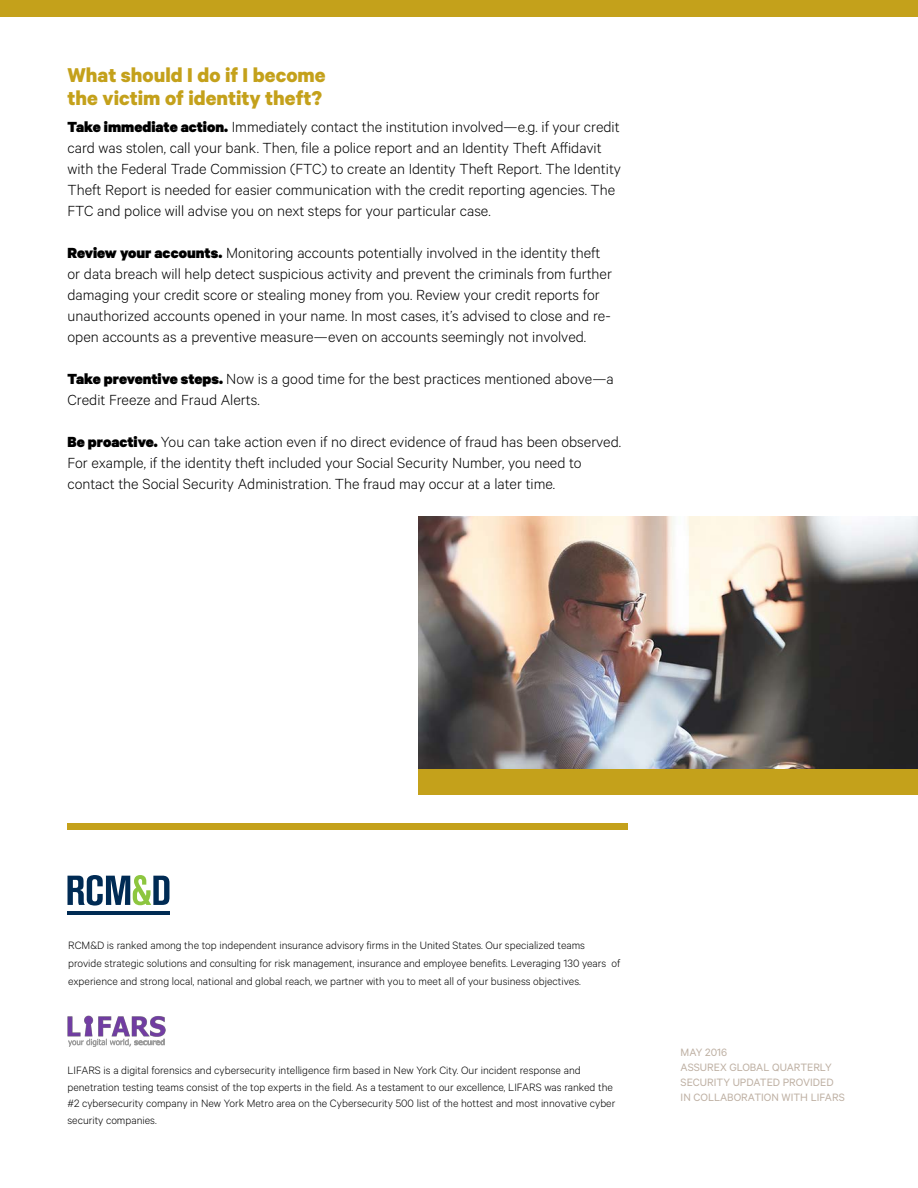
<style>
.page{position:relative;width:918px;height:1188px;background:#fff}
.page>*{position:absolute;margin:0;border:0;box-sizing:border-box;transform-origin:0 0}
.t1{font:700 22.5px/22.5px "Calibre";color:#c4a11b}
.t2{font:300 16.5px/21px "Calibre";color:#000}
.t3{font:300 12px/16.5px "Calibre";color:#000}
.t4{font:12px/15px "Calibre";color:#beb0a3}
.s1{font-weight:900}
</style>
<div class="page">
<div style="left:0;top:0;width:918px;height:17px;background:#c4a11b"></div>
<div style="left:68px;top:823px;width:560px;height:6px;background:#c4a11b"></div>
<img style="left:68px;top:1015px;width:98px;height:31px">
<img style="left:419px;top:517px;width:499px;height:253px">
<div style="left:419px;top:770px;width:499px;height:25px;background:#c4a11b"></div>
<svg style="left:68px;top:875px;width:101px;height:31px"></svg>
<hr style="left:68px;top:911px;width:102px;height:4px;background:#002b54">
<h1 class="t1" style="left:68px;top:63px;width:260px">What should I do if I become the victim of identity theft?</h1>
<p class="t2" style="left:68px;top:116px;width:555px"><span class="s1">Take immediate action.</span> Immediately contact the institution involved—e.g. if your credit card was stolen, call your bank. Then, file a police report and an Identity Theft Affidavit with the Federal Trade Commission (FTC) to create an Identity Theft Report. The Identity Theft Report is needed for easier communication with the credit reporting agencies. The FTC and police will advise you on next steps for your particular case.</p>
<p class="t2" style="left:68px;top:242px;width:546px"><span class="s1">Review your accounts.</span> Monitoring accounts potentially involved in the identity theft or data breach will help detect suspicious activity and prevent the criminals from further damaging your credit score or stealing money from you. Review your credit reports for unauthorized accounts opened in your name. In most cases, it’s advised to close and re&shy;open accounts as a preventive measure—even on accounts seemingly not involved.</p>
<p class="t2" style="left:68px;top:368px;width:548px"><span class="s1">Take preventive steps.</span> Now is a good time for the best practices mentioned above—a<br>Credit Freeze and Fraud Alerts.</p>
<p class="t2" style="left:68px;top:431px;width:555px"><span class="s1">Be proactive.</span> You can take action even if no direct evidence of fraud has been observed.<br>For example, if the identity theft included your Social Security Number, you need to contact the Social Security Administration. The fraud may occur at a later time.</p>
<p class="t3" style="left:68px;top:935px;width:554px;line-height:18px">RCM&amp;D is ranked among the top independent insurance advisory firms in the United States. Our specialized teams provide strategic solutions and consulting for risk management, insurance and employee benefits. Leveraging 130 years of experience and strong local, national and global reach, we partner with you to meet all of your business objectives.</p>
<p class="t3" style="left:68px;top:1062px;width:549px">LIFARS is a digital forensics and cybersecurity intelligence firm based in New York City. Our incident response and penetration testing teams consist of the top experts in the field. As a testament to our excellence, LIFARS was ranked the #2 cybersecurity company in New York Metro area on the Cybersecurity 500 list of the hottest and most innovative cyber security companies.</p>
<p class="t4" style="left:681px;top:1045px;width:166px">MAY 2016<br>ASSUREX GLOBAL QUARTERLY<br>SECURITY UPDATED PROVIDED<br>IN COLLABORATION WITH LIFARS</p>
</div>
